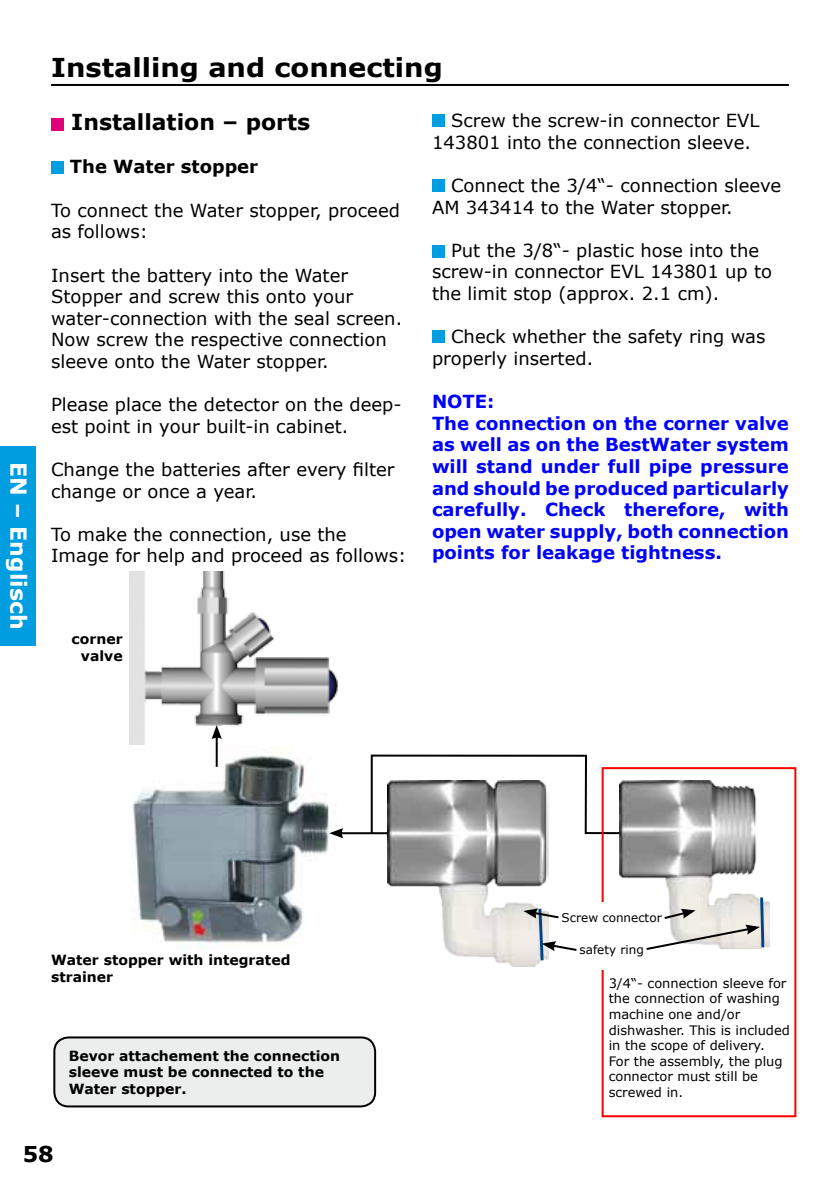
<style>
.page{position:relative;width:840px;height:1191px;background:#fff}
.page>*{position:absolute;margin:0;border:0;box-sizing:border-box;transform-origin:0 0}
.t1{font:700 26px "Verdana";color:#000;scale:1.05 1}
.t2{font:700 22px "Verdana";color:#000}
.t3{font:700 22px "Verdana";color:#fff}
.t4{font:700 21.8px "Verdana";color:#000}
.t5{font:18px/21.6px "Verdana";color:#000}
.t6{font:700 18px/21.6px "Verdana";color:#00f}
.t7{font:700 18px "Verdana";color:#000}
.t8{font:700 14px/16.8px "Verdana";color:#000}
.t9{font:13px/15.6px "Verdana";color:#000}
.t10{font:12px "Verdana";color:#000}
</style>
<div class="page">
<hr style="left:51px;top:84px;width:737px;height:2px;background:#000">
<div style="left:0;top:446px;width:35px;height:199px;background:#009ee0"></div>
<svg style="left:369px;top:754px;width:250px;height:81px"></svg>
<div style="left:51px;top:118px;width:12px;height:12px;background:#e2007a"></div>
<div style="left:51px;top:161px;width:12px;height:12px;background:#009ee0"></div>
<div style="left:54px;top:1037px;width:321px;height:69px;background:#eceded;border-radius:14px"></div>
<div style="left:53px;top:1036px;width:323px;height:71px;border:2px solid #000;border-radius:14px"></div>
<div style="left:601px;top:767px;width:194px;height:350px;border:2px solid #f00"></div>
<img style="left:619px;top:780px;width:149px;height:168px">
<div style="left:557px;top:902px;width:108px;height:67px;background:#fff"></div>
<svg style="left:644px;top:897px;width:119px;height:53px"></svg>
<img style="left:132px;top:746px;width:211px;height:203px">
<img style="left:129px;top:571px;width:209px;height:173px">
<hr style="left:340px;top:832px;width:51px;height:2px;background:#000">
<svg style="left:329px;top:828px;width:14px;height:10px"></svg>
<hr style="left:215px;top:736px;width:2px;height:31px;background:#000">
<svg style="left:211px;top:725px;width:11px;height:14px"></svg>
<div style="left:432px;top:114px;width:12px;height:13px;background:#009ee0"></div>
<div style="left:432px;top:180px;width:12px;height:12px;background:#009ee0"></div>
<div style="left:432px;top:245px;width:12px;height:13px;background:#009ee0"></div>
<div style="left:432px;top:331px;width:12px;height:12px;background:#009ee0"></div>
<img style="left:387px;top:780px;width:161px;height:186px">
<svg style="left:523px;top:908px;width:54px;height:52px"></svg>
<p class="t3" style="left:33px;top:462px;width:169px;rotate:90deg">EN – Englisch</p>
<h1 class="t1" style="left:51px;top:50px;width:374px">Installing and connecting</h1>
<p class="t2" style="left:71px;top:108px;width:240px">Installation – ports</p>
<p class="t7" style="left:70px;top:155px;width:190px">The Water stopper</p>
<p class="t5" style="left:51px;top:200px;width:350px">To connect the Water stopper, proceed as follows:</p>
<p class="t5" style="left:51px;top:264px;width:352px">Insert the battery into the Water Stopper and screw this onto your water-connection with the seal screen.<br>Now screw the respective connection sleeve onto the Water stopper.</p>
<p class="t5" style="left:51px;top:394px;width:352px">Please place the detector on the deep&shy;est point in your built-in cabinet.</p>
<p class="t5" style="left:51px;top:459px;width:345px">Change the batteries after every filter change or once a year.</p>
<p class="t5" style="left:51px;top:524px;width:356px">To make the connection, use the<br>Image for help and proceed as follows:</p>
<p class="t8" style="left:71px;top:631px;width:53px;text-align:right">corner valve</p>
<p class="t5" style="left:432px;top:110px;width:329px;text-indent:19px">Screw the screw-in connector EVL<br>143801 into the connection sleeve.</p>
<p class="t5" style="left:432px;top:175px;width:350px;text-indent:19px">Connect the 3/4“- connection sleeve<br>AM 343414 to the Water stopper.</p>
<p class="t5" style="left:432px;top:240px;width:341px;text-indent:19px">Put the 3/8“- plastic hose into the screw-in connector EVL 143801 up to the limit stop (approx. 2.1 cm).</p>
<p class="t5" style="left:432px;top:326px;width:335px;text-indent:19px">Check whether the safety ring was properly inserted.</p>
<p class="t6" style="left:432px;top:391px;width:358px">NOTE:<br>The connection on the corner valve as well as on the BestWater system will stand under full pipe pressure and should be produced particularly carefully. Check therefore, with open water supply, both connection points for leakage tightness.</p>
<p class="t8" style="left:51px;top:952px;width:241px">Water stopper with integrated strainer</p>
<p class="t8" style="left:69px;top:1047px;width:273px">Bevor attachement the connection sleeve must be connected to the<br>Water stopper.</p>
<p class="t10" style="left:561px;top:910px;width:102px">Screw connector</p>
<p class="t10" style="left:579px;top:942px;width:66px">safety ring</p>
<p class="t9" style="left:608px;top:975px;width:183px">3/4“- connection sleeve for the connection of washing machine one and/or dishwasher. This is included in the scope of delivery.<br>For the assembly, the plug connector must still be screwed in.</p>
<p class="t4" style="left:23px;top:1140px;width:32px">58</p>
</div>
